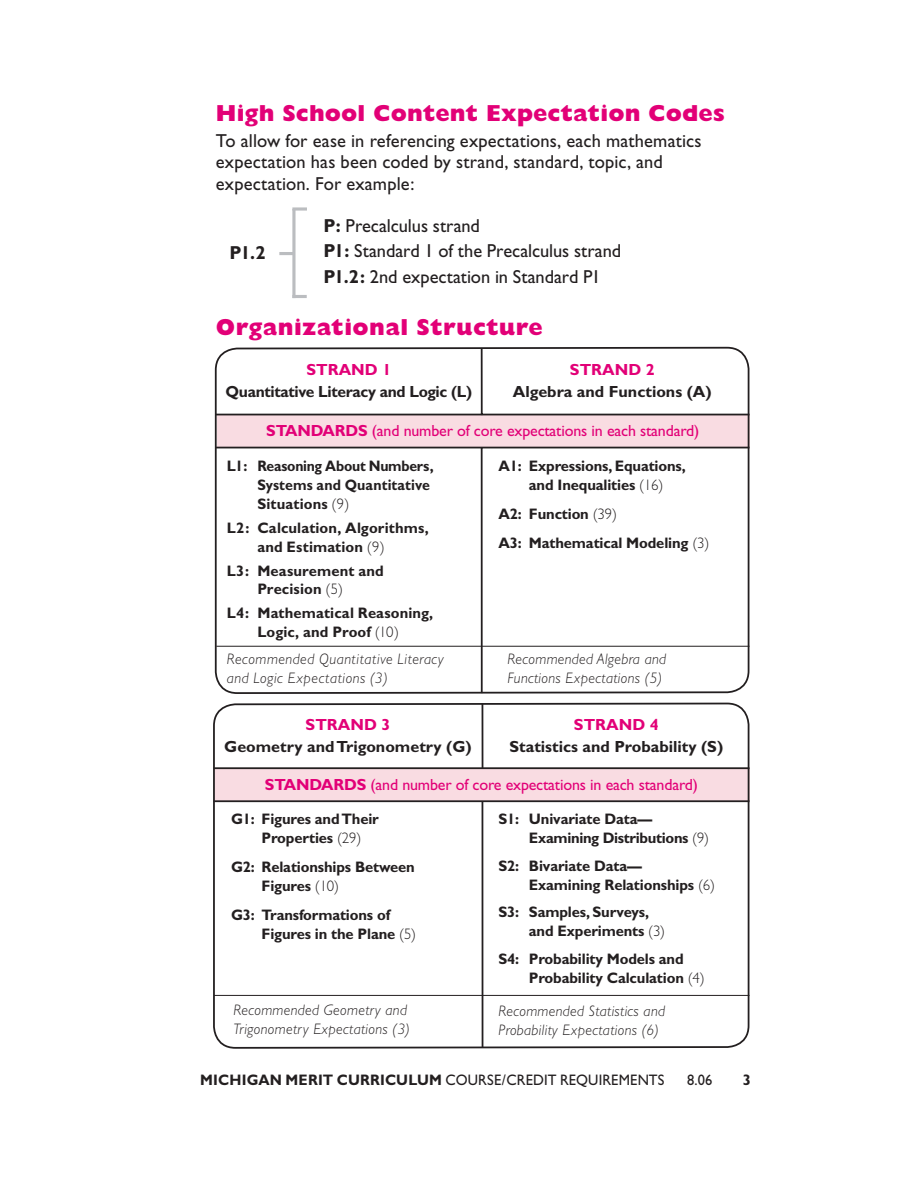
<style>
.page{position:relative;width:918px;height:1188px;background:#fff}
.page>*{position:absolute;margin:0;border:0;box-sizing:border-box;transform-origin:0 0}
.t1{font:800 23.25px "Gill Sans";letter-spacing:.01em;color:#e20077}
.t2{font:18.75px/21.5px "Gill Sans";letter-spacing:.005em;color:#231f20}
.t3{font:700 18.75px "Gill Sans";color:#231f20}
.t4{font:16.2px "Gill Sans";letter-spacing:-.01em;color:#e20077}
.t5{font:700 16.2px "Gill Sans";color:#231f20}
.t6{font:700 16.2px "Gill Sans";letter-spacing:-.02em;color:#231f20}
.t7{font:700 16.2px "Gill Sans";color:#e20077}
.t8{font:700 15.3px/18.8px "Gill Sans";letter-spacing:-.01em;color:#231f20}
.t9{font:italic 300 15.3px/18.8px "Gill Sans";letter-spacing:.02em;color:#231f20}
.t10{font:15.3px "Gill Sans";letter-spacing:.01em;color:#231f20;scale:.95 1}
.t11{font:700 15.3px/18.8px "Gill Sans";letter-spacing:.01em;color:#231f20}
.s1{font-weight:700}
.s2{font-weight:300}
</style>
<div class="page">
<svg style="left:292px;top:211px;width:4px;height:84px"></svg>
<svg style="left:292px;top:207px;width:15px;height:4px"></svg>
<hr style="left:292px;top:295px;width:15px;height:3px;background:#bbbdc0">
<hr style="left:279px;top:252px;width:15px;height:3px;background:#bbbdc0">
<svg style="left:213px;top:347px;width:537px;height:702px"></svg>
<h1 class="t1" style="left:216px;top:106px;width:511px">High School Content Expectation Codes</h1>
<p class="t2" style="left:216px;top:132px;width:487px">To allow for ease in referencing expectations, each mathematics expectation has been coded by strand, standard, topic, and expectation. For example:</p>
<p class="t2" style="left:323px;top:215px;width:299px;line-height:25.7px"><span class="s1">P:</span> Precalculus strand<br><span class="s1">P1:</span> Standard 1 of the Precalculus strand<br><span class="s1">P1.2:</span> 2nd expectation in Standard P1</p>
<p class="t3" style="left:229px;top:246px;width:38px">P1.2</p>
<h1 class="t1" style="left:216px;top:319px;width:328px">Organizational Structure</h1>
<p class="t7" style="left:306px;top:364px;width:86px">STRAND 1</p>
<p class="t6" style="left:226px;top:386px;width:248px">Quantitative Literacy and Logic (L)</p>
<p class="t7" style="left:570px;top:364px;width:86px">STRAND 2</p>
<p class="t5" style="left:513px;top:386px;width:200px">Algebra and Functions (A)</p>
<p class="t4" style="left:266px;top:425px;width:435px"><span class="s1">STANDARDS</span> (and number of core expectations in each standard)</p>
<p class="t8" style="left:498px;top:458px;width:189px;text-align:center">A1: Expressions, Equations, and Inequalities <span class="s2">(16)</span></p>
<p class="t8" style="left:498px;top:501px;width:212px;line-height:29.1px">A2: Function <span class="s2">(39)<br></span>A3: Mathematical Modeling <span class="s2">(3)</span></p>
<p class="t8" style="left:257px;top:458px;width:178px;text-indent:-30px">L1: Reasoning About Numbers,<br>Systems and Quantitative<br>Situations <span class="s2">(9)</span></p>
<p class="t8" style="left:257px;top:520px;width:173px;text-indent:-30px">L2: Calculation, Algorithms, and Estimation <span class="s2">(9)</span></p>
<p class="t11" style="left:257px;top:563px;width:128px;text-indent:-30px">L3: Measurement and<br>Precision <span class="s2">(5)</span></p>
<p class="t8" style="left:227px;top:605px;width:208px;text-align:center">L4: Mathematical Reasoning,<br>Logic, and Proof <span class="s2">(10)</span></p>
<p class="t9" style="left:227px;top:651px;width:218px">Recommended Quantitative Literacy and Logic Expectations (3)</p>
<p class="t9" style="left:507px;top:651px;width:160px">Recommended Algebra and<br>Functions Expectations (5)</p>
<p class="t7" style="left:306px;top:719px;width:86px">STRAND 3</p>
<p class="t5" style="left:224px;top:741px;width:249px">Geometry and Trigonometry (G)</p>
<p class="t7" style="left:574px;top:719px;width:86px">STRAND 4</p>
<p class="t5" style="left:509px;top:741px;width:215px">Statistics and Probability (S)</p>
<p class="t4" style="left:265px;top:779px;width:435px"><span class="s1">STANDARDS</span> (and number of core expectations in each standard)</p>
<p class="t8" style="left:262px;top:811px;width:119px;text-indent:-30px">G1: Figures and Their<br>Properties <span class="s2">(29)</span></p>
<p class="t8" style="left:262px;top:859px;width:155px;text-indent:-30px">G2: Relationships Between<br>Figures <span class="s2">(10)</span></p>
<p class="t8" style="left:262px;top:907px;width:156px;text-indent:-30px">G3: Transformations of<br>Figures in the Plane <span class="s2">(5)</span></p>
<p class="t9" style="left:233px;top:1003px;width:178px">Recommended Geometry and<br>Trigonometry Expectations (3)</p>
<p class="t8" style="left:529px;top:811px;width:182px;text-indent:-30px">S1: Univariate Data—<br>Examining Distributions <span class="s2">(9)</span></p>
<p class="t8" style="left:529px;top:858px;width:188px;text-indent:-30px">S2: Bivariate Data—<br>Examining Relationships <span class="s2">(6)</span></p>
<p class="t8" style="left:529px;top:905px;width:138px;text-indent:-30px">S3: Samples, Surveys, and Experiments <span class="s2">(3)</span></p>
<p class="t8" style="left:529px;top:951px;width:177px;text-indent:-30px">S4: Probability Models and<br>Probability Calculation <span class="s2">(4)</span></p>
<p class="t9" style="left:498px;top:1003px;width:168px">Recommended Statistics and<br>Probability Expectations (6)</p>
<p class="t10" style="left:200px;top:1075px;width:490px"><span class="s1">MICHIGAN MERIT CURRICULUM</span> COURSE/CREDIT REQUIREMENTS</p>
<p class="t10" style="left:687px;top:1075px;width:28px">8.06</p>
<p class="t8" style="left:743px;top:1073px;width:10px">3</p>
</div>
